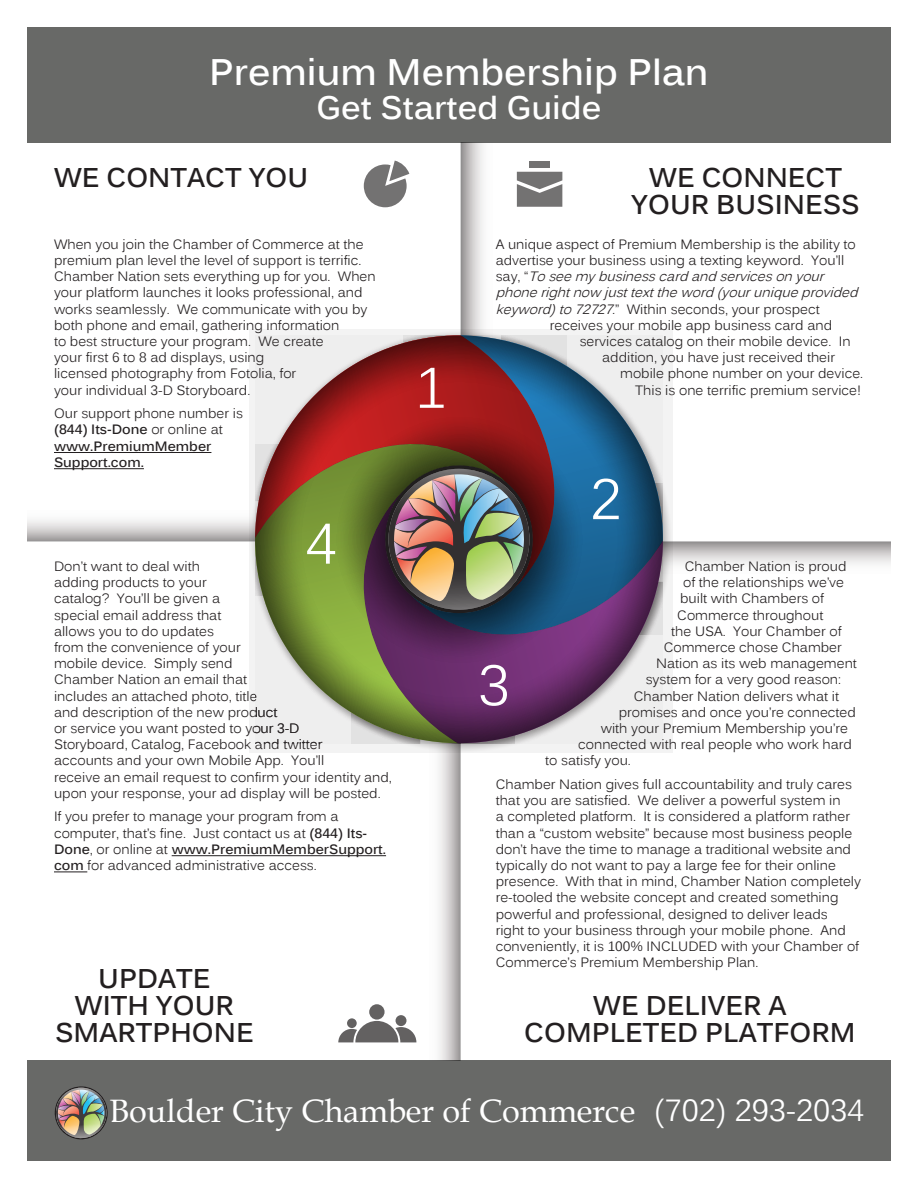
<style>
.page{position:relative;width:918px;height:1188px;background:#fff}
.page>*{position:absolute;margin:0;border:0;box-sizing:border-box;transform-origin:0 0}
.t1{font:700 36.9px "Kalinga";color:#fff}
.t2{font:32.4px "Book Antiqua";color:#fff}
.t3{font:700 32.4px "Kalinga";color:#fff}
.t4{font:700 27px/27px "Kalinga";color:#231f20;text-align:center}
.t5{font:13.5px/16.2px "Kalinga";color:#231f20}
.t6{font:italic 13.5px "Kalinga";color:#231f20}
.t7{font:700 13.5px/16.2px "Kalinga";color:#231f20}
.s1{font-weight:400}
.s2{font-weight:700}
.s3{font-style:normal}
.s4{font-style:italic}
.s5{font-family:"Kalinga";font-size:30.45px}
</style>
<div class="page">
<svg style="left:461px;top:143px;width:22px;height:186px;background:#cac8c8"></svg>
<svg style="left:673px;top:541px;width:218px;height:23px;background:#cac8c9"></svg>
<svg style="left:27px;top:520px;width:222px;height:21px;background:#cdcbcb"></svg>
<hr style="left:172px;top:855px;width:214px;height:1px;background:#231f20">
<hr style="left:54px;top:872px;width:33px;height:1px;background:#231f20">
<div style="left:27px;top:1061px;width:864px;height:100px;background:#686967"></div>
<svg style="left:249px;top:329px;width:424px;height:424px;fill:#f3f3f3"></svg>
<svg style="left:255px;top:335px;width:408px;height:408px;background:#827174"></svg>
<svg style="left:420px;top:368px;width:24px;height:40px"></svg>
<svg style="left:593px;top:479px;width:26px;height:40px"></svg>
<svg style="left:481px;top:665px;width:26px;height:41px"></svg>
<svg style="left:307px;top:524px;width:28px;height:40px"></svg>
<img style="left:379px;top:463px;width:156px;height:157px">
<div style="left:27px;top:27px;width:864px;height:116px;background:#686967"></div>
<img style="left:54px;top:1086px;width:54px;height:54px">
<svg style="left:364px;top:161px;width:45px;height:46px"></svg>
<svg style="left:517px;top:172px;width:45px;height:35px;background:#828181"></svg>
<div style="left:530px;top:161px;width:20px;height:7px;background:#737272"></div>
<svg style="left:338px;top:717px;width:123px;height:344px"></svg>
<hr style="left:54px;top:452px;width:157px;height:1px;background:#231f20">
<hr style="left:54px;top:468px;width:90px;height:1px;background:#231f20">
<h1 class="t1" style="left:209px;top:48px;width:501px">Premium Membership Plan</h1>
<h2 class="t3" style="left:317px;top:86px;width:286px">Get Started Guide</h2>
<h3 class="t4" style="left:54px;top:167px;width:256px">WE CONTACT YOU</h3>
<p class="t5" style="left:54px;top:237px;width:323px">When you join the Chamber of Commerce at the premium plan level the level of support is terrific.<br>Chamber Nation sets everything up for you. When your platform launches it looks professional, and works seamlessly. We communicate with you by both phone and email, gathering information<br>to best structure your program. We create<br>your first 6 to 8 ad displays, using<br>licensed photography from Fotolia, for<br>your individual 3-D Storyboard.</p>
<p class="t7" style="left:54px;top:407px;width:190px"><span class="s1">Our support phone number is </span>(844) Its-Done <span class="s1">or online at </span>www.PremiumMember<br>Support.com.</p>
<p class="t5" style="left:54px;top:559px;width:339px">Don’t want to deal with<br>adding products to your<br>catalog? You’ll be given a<br>special email address that<br>allows you to do updates<br>from the convenience of your<br>mobile device. Simply send<br>Chamber Nation an email that<br>includes an attached photo, title<br>and description of the new product<br>or service you want posted to your 3-D<br>Storyboard, Catalog, Facebook and twitter<br>accounts and your own Mobile App. You’ll<br>receive an email request to confirm your identity and, upon your response, your ad display will be posted.</p>
<p class="t5" style="left:54px;top:810px;width:334px">If you prefer to manage your program from a computer, that’s fine. Just contact us at <span class="s2">(844) Its-Done</span>, or online at <span class="s2">www.PremiumMemberSupport. com</span> for advanced administrative access.</p>
<h3 class="t4" style="left:55px;top:968px;width:200px">UPDATE<br>WITH YOUR<br>SMARTPHONE</h3>
<h3 class="t4" style="left:631px;top:167px;width:230px">WE CONNECT<br>YOUR BUSINESS</h3>
<p class="t5" style="left:496px;top:237px;width:362px">A unique aspect of Premium Membership is the ability to</p>
<p class="t5" style="left:496px;top:253px;width:350px">advertise your business using a texting keyword. You’ll</p>
<p class="t6" style="left:496px;top:268px;width:335px"><span class="s3">s a y , “</span> Toseemybusinesscardandservicesonyour</p>
<p class="t6" style="left:496px;top:284px;width:369px">phonerightnow justtexttheword(youruniqueprovided</p>
<p class="t5" style="left:496px;top:302px;width:326px"><span class="s4">keyword)to72727.</span>” Within seconds, your prospect</p>
<p class="t5" style="left:550px;top:318px;width:284px">receives your mobile app business card and</p>
<p class="t5" style="left:580px;top:334px;width:272px">services catalog on their mobile device. In</p>
<p class="t5" style="left:602px;top:351px;width:234px">addition, you have just received their</p>
<p class="t5" style="left:620px;top:367px;width:244px">mobile phone number on your device.</p>
<p class="t5" style="left:635px;top:383px;width:228px">This is one terrific premium service!</p>
<p class="t5" style="left:685px;top:559px;width:163px">Chamber Nation is proud</p>
<p class="t5" style="left:683px;top:576px;width:162px">of the relationships we’ve</p>
<p class="t5" style="left:680px;top:592px;width:145px">built with Chambers of</p>
<p class="t5" style="left:677px;top:608px;width:148px">Commerce throughout</p>
<p class="t5" style="left:671px;top:624px;width:172px">the USA. Your Chamber of</p>
<p class="t5" style="left:664px;top:640px;width:180px">Commerce chose Chamber</p>
<p class="t5" style="left:656px;top:657px;width:202px">Nation as its web management</p>
<p class="t5" style="left:646px;top:673px;width:197px">system for a very good reason:</p>
<p class="t5" style="left:634px;top:689px;width:207px">Chamber Nation delivers what it</p>
<p class="t5" style="left:619px;top:705px;width:239px">promises and once you’re connected</p>
<p class="t5" style="left:601px;top:721px;width:249px">with your Premium Membership you’re</p>
<p class="t5" style="left:578px;top:738px;width:275px">connected with real people who work hard</p>
<p class="t5" style="left:545px;top:754px;width:87px">to satisfy you.</p>
<p class="t5" style="left:496px;top:777px;width:367px">Chamber Nation gives full accountability and truly cares that you are satisfied. We deliver a powerful system in<br>a completed platform. It is considered a platform rather than a “custom website” because most business people don’t have the time to manage a traditional website and typically do not want to pay a large fee for their online presence. With that in mind, Chamber Nation completely re-tooled the website concept and created something powerful and professional, designed to deliver leads<br>right to your business through your mobile phone. And conveniently, it is 100% INCLUDED with your Chamber of Commerce’s Premium Membership Plan.</p>
<h3 class="t4" style="left:524px;top:995px;width:333px">WE DELIVER A<br>COMPLETED PLATFORM</h3>
<h2 class="t2" style="left:109px;top:1088px;width:756px">Boulder City Chamber of Commerce <span class="s5">(702) 293-2034</span></h2>
</div>
